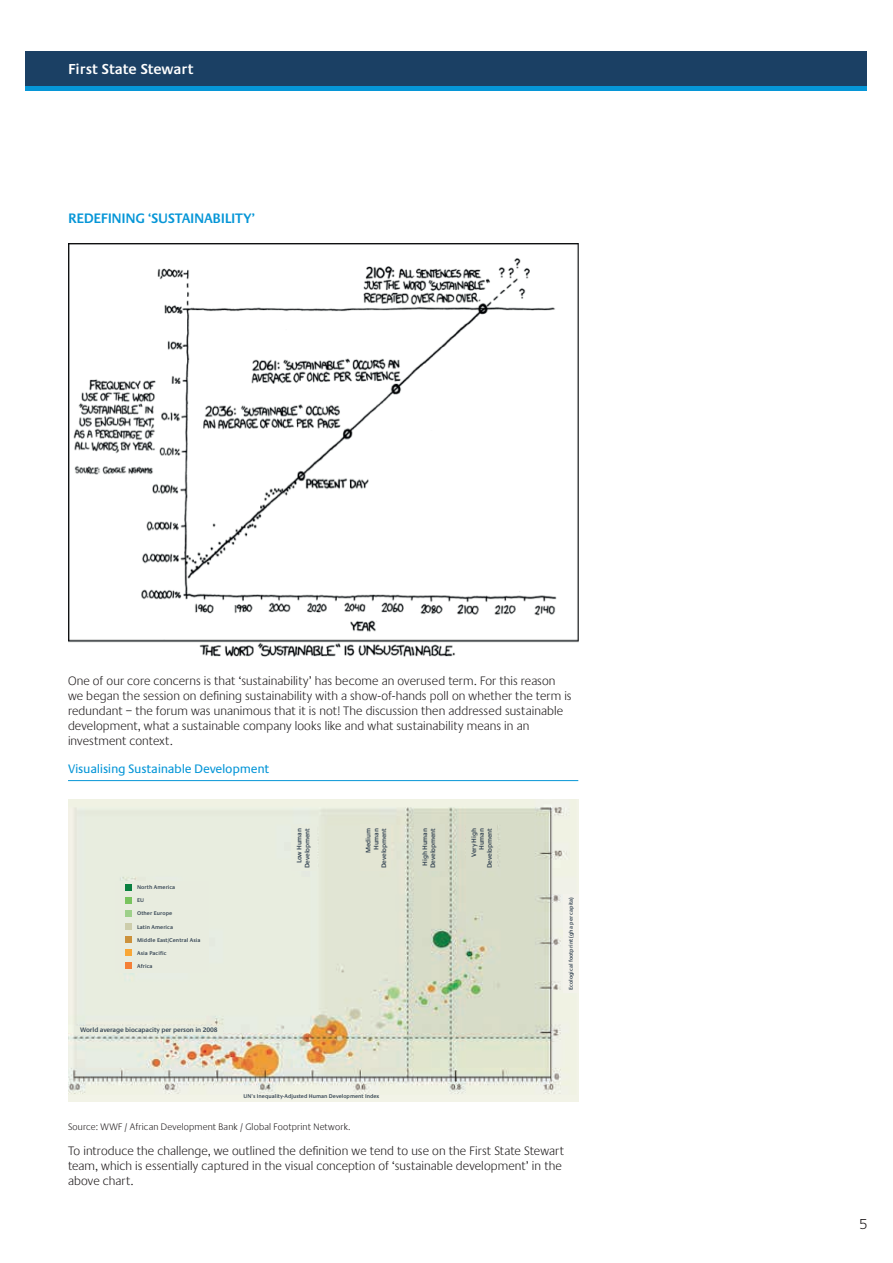
<style>
.page{position:relative;width:893px;height:1263px;background:#fff}
.page>*{position:absolute;margin:0;border:0;box-sizing:border-box;transform-origin:0 0}
.t1{font:600 15px "Praxis EF";letter-spacing:-.005em;color:#fff}
.t2{font:300 15px "Praxis EF";color:#231f20}
.t3{font:600 14.25px "Praxis EF";letter-spacing:-.025em;color:#0696d7}
.t4{font:300 12.75px/15px "Praxis EF";letter-spacing:.01em;color:#231f20}
.t5{font:12.75px "Praxis EF";letter-spacing:-.02em;color:#0696d7}
.t6{font:300 9.75px "Praxis EF";letter-spacing:.02em;color:#231f20}
.t7{font:600 6.75px/7.9px "Praxis EF";letter-spacing:-.025em;color:#334352;text-align:right}
.t8{font:600 5.7px "Praxis EF";color:#334352}
</style>
<div class="page">
<div style="left:26px;top:51px;width:841px;height:34px;background:#1b4064"></div>
<hr style="left:26px;top:87px;width:841px;height:4px;background:#0696d7">
<hr style="left:68px;top:780px;width:510px;height:1px;background:#0696d7">
<img style="left:68px;top:244px;width:510px;height:413px">
<div style="left:68px;top:1075px;width:508px;height:27px;background:#f2f3e7"></div>
<div style="left:571px;top:800px;width:8px;height:302px;background:#f2f3e7"></div>
<img style="left:68px;top:800px;width:503px;height:294px">
<div style="left:564px;top:894px;width:15px;height:98px;background:#f3f2eb"></div>
<div style="left:74px;top:1026px;width:149px;height:8px;background:#e8ecdf"></div>
<div style="left:116px;top:881px;width:93px;height:92px;background:#e8ecdf"></div>
<div style="left:292px;top:824px;width:25px;height:47px;background:#e8ecdf"></div>
<div style="left:360px;top:824px;width:30px;height:47px;background:#e3e5d3"></div>
<div style="left:414px;top:824px;width:30px;height:47px;background:#d8dcc9"></div>
<div style="left:466px;top:824px;width:31px;height:47px;background:#d8dcc9"></div>
<div style="left:125px;top:884px;width:7px;height:7px;background:#0a8040"></div>
<div style="left:125px;top:897px;width:7px;height:7px;background:#79c35e"></div>
<div style="left:125px;top:910px;width:7px;height:7px;background:#9ed08a"></div>
<div style="left:125px;top:923px;width:7px;height:7px;background:#cdcdab"></div>
<div style="left:125px;top:936px;width:7px;height:7px;background:#cc923c"></div>
<div style="left:125px;top:949px;width:7px;height:7px;background:#f9a736"></div>
<div style="left:125px;top:962px;width:7px;height:7px;background:#f48037"></div>
<p class="t1" style="left:68px;top:60px;width:127px">First State Stewart</p>
<p class="t3" style="left:68px;top:211px;width:189px">Redefi ni ng ‘Sustai nabi lity’</p>
<p class="t4" style="left:68px;top:673px;width:505px">One of our core concerns is that ‘sustainability’ has become an overused term. For this reason we began the session on defining sustainability with a show-of-hands poll on whether the term is redundant – the forum was unanimous that it is not! The discussion then addressed sustainable development, what a sustainable company looks like and what sustainability means in an investment context.</p>
<p class="t5" style="left:68px;top:762px;width:203px">Visualising Sustainable Development</p>
<p class="t8" style="left:137px;top:884px;width:40px">North America</p>
<p class="t8" style="left:137px;top:897px;width:8px">EU</p>
<p class="t8" style="left:137px;top:910px;width:36px">Other Europe</p>
<p class="t8" style="left:137px;top:923px;width:37px">Latin America</p>
<p class="t8" style="left:137px;top:937px;width:65px">Middle East/Central Asia</p>
<p class="t8" style="left:137px;top:950px;width:31px">Asia Pacific</p>
<p class="t8" style="left:137px;top:963px;width:17px">Africa</p>
<p class="t7" style="left:80px;top:1026px;width:139px">World average biocapacity per person in 2008</p>
<p class="t7" style="left:295px;top:868px;width:42px;rotate:-90deg">Low Human<br>Development</p>
<p class="t7" style="left:364px;top:868px;width:42px;rotate:-90deg">Medium<br>Human<br>Development</p>
<p class="t7" style="left:421px;top:868px;width:42px;text-align:center;rotate:-90deg">High Human<br>Development</p>
<p class="t7" style="left:470px;top:868px;width:42px;rotate:-90deg">Very High<br>Human<br>Development</p>
<p class="t8" style="left:244px;top:1093px;width:137px">UN’s Inequality-Adjusted Human Development Index</p>
<p class="t8" style="left:568px;top:990px;width:94px;rotate:-90deg">Ecological footprint (gha per capita)</p>
<p class="t6" style="left:68px;top:1121px;width:284px">Source: WWF / African Development Bank / Global Footprint Network.</p>
<p class="t4" style="left:68px;top:1144px;width:497px">To introduce the challenge, we outlined the definition we tend to use on the First State Stewart team, which is essentially captured in the visual conception of ‘sustainable development’ in the above chart.</p>
<p class="t2" style="left:859px;top:1216px;width:10px">5</p>
</div>
